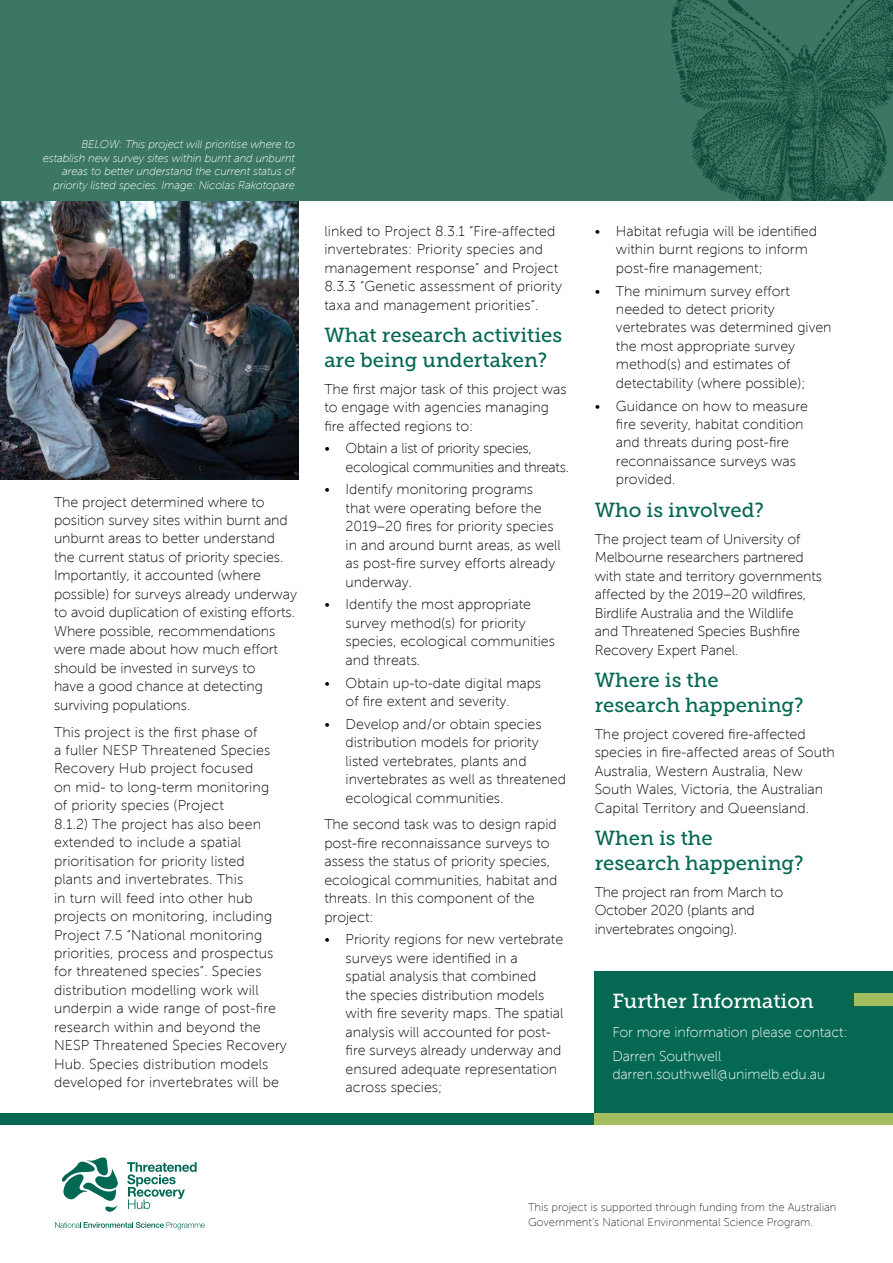
<style>
.page{position:relative;width:893px;height:1263px;background:#fff}
.page>*{position:absolute;margin:0;border:0;box-sizing:border-box;transform-origin:0 0}
.t1{font:20.25px/24.3px "Museo Slab 500";color:#046852}
.t2{font:20.25px "Museo Slab 500";color:#fff}
.t3{font:14.25px/18.5px "Museo Sans 100";color:#000}
.t4{font:14.25px/24.5px "Museo Sans 100";letter-spacing:-.01em;color:#fff}
.t5{font:14.25px/18.5px "Museo Sans 100";letter-spacing:-.02em;color:#000}
.t6{font:italic 11.25px/13.5px "Museo Sans 100";letter-spacing:-.01em;color:#fff;text-align:right}
.t7{font:11.25px/15px "Museo Sans 100";color:#000}
</style>
<div class="page">
<img style="left:0;top:201px;width:298px;height:278px">
<div style="left:0;top:0;width:893px;height:201px;background:#3b7764"></div>
<svg style="left:127px;top:1162px;width:70px;height:47px"></svg>
<svg style="left:61px;top:1157px;width:57px;height:55px"></svg>
<svg style="left:55px;top:1222px;width:150px;height:7px"></svg>
<div style="left:0;top:1114px;width:893px;height:11px;background:#046852"></div>
<div style="left:595px;top:971px;width:298px;height:143px;background:#046852"></div>
<div style="left:595px;top:1114px;width:298px;height:11px;background:#a4be5f"></div>
<div style="left:854px;top:993px;width:39px;height:12px;background:#a4be5f"></div>
<img style="left:670px;top:0;width:223px;height:201px">
<p class="t6" style="left:43px;top:138px;width:254px">BELOW: This project will prioritise where to establish new survey sites within burnt and unburnt areas to better understand the current status of priority listed species. Image: Nicolas Rakotopare</p>
<p class="t3" style="left:54px;top:493px;width:245px">The project determined where to position survey sites within burnt and unburnt areas to better understand the current status of priority species.<br>Importantly, it accounted (where possible) for surveys already underway to avoid duplication of existing efforts.<br>Where possible, recommendations were made about how much effort should be invested in surveys to<br>have a good chance at detecting surviving populations.</p>
<p class="t3" style="left:54px;top:722px;width:234px">This project is the first phase of<br>a fuller NESP Threatened Species Recovery Hub project focused<br>on mid- to long-term monitoring<br>of priority species (Project<br>8.1.2) The project has also been extended to include a spatial prioritisation for priority listed plants and invertebrates. This<br>in turn will feed into other hub projects on monitoring, including Project 7.5 “National monitoring priorities, process and prospectus for threatened species”. Species distribution modelling work will underpin a wide range of post-fire research within and beyond the NESP Threatened Species Recovery Hub. Species distribution models developed for invertebrates will be</p>
<p class="t3" style="left:324px;top:222px;width:239px">linked to Project 8.3.1 “Fire-affected invertebrates: Priority species and management response” and Project 8.3.3 “Genetic assessment of priority taxa and management priorities”.</p>
<h1 class="t1" style="left:324px;top:323px;width:239px">What research activities are being undertaken?</h1>
<p class="t3" style="left:324px;top:380px;width:244px">The first major task of this project was to engage with agencies managing fire affected regions to:</p>
<p class="t5" style="left:346px;top:439px;width:225px;text-indent:-21px">• Obtain a list of priority species, ecological communities and threats.</p>
<p class="t3" style="left:346px;top:480px;width:217px;text-indent:-21px">• Identify monitoring programs that were operating before the<br>2019–20 fires for priority species in and around burnt areas, as well as post-fire survey efforts already underway.</p>
<p class="t3" style="left:346px;top:595px;width:211px;text-indent:-21px">• Identify the most appropriate survey method(s) for priority species, ecological communities and threats.</p>
<p class="t3" style="left:346px;top:673px;width:197px;text-indent:-21px">• Obtain up-to-date digital maps of fire extent and severity.</p>
<p class="t3" style="left:346px;top:715px;width:222px;text-indent:-21px">• Develop and/or obtain species distribution models for priority listed vertebrates, plants and invertebrates as well as threatened ecological communities.</p>
<p class="t3" style="left:324px;top:815px;width:235px">The second task was to design rapid post-fire reconnaissance surveys to assess the status of priority species, ecological communities, habitat and threats. In this component of the project:</p>
<p class="t3" style="left:346px;top:930px;width:219px;text-indent:-21px">• Priority regions for new vertebrate surveys were identified in a<br>spatial analysis that combined<br>the species distribution models with fire severity maps. The spatial analysis will accounted for post&shy;fire surveys already underway and ensured adequate representation across species;</p>
<p class="t3" style="left:616px;top:222px;width:203px;text-indent:-21px">• Habitat refugia will be identified within burnt regions to inform post-fire management;</p>
<p class="t3" style="left:616px;top:282px;width:217px;text-indent:-21px">• The minimum survey effort needed to detect priority vertebrates was determined given the most appropriate survey method(s) and estimates of detectability (where possible);</p>
<p class="t3" style="left:616px;top:397px;width:194px;text-indent:-21px">• Guidance on how to measure fire severity, habitat condition and threats during post-fire reconnaissance surveys was provided.</p>
<h1 class="t1" style="left:595px;top:498px;width:171px">Who is involved?</h1>
<p class="t3" style="left:595px;top:530px;width:229px">The project team of University of Melbourne researchers partnered with state and territory governments affected by the 2019–20 wildfires, Birdlife Australia and the Wildlife<br>and Threatened Species Bushfire Recovery Expert Panel.</p>
<h1 class="t1" style="left:595px;top:668px;width:211px">Where is the research happening?</h1>
<p class="t3" style="left:595px;top:725px;width:242px">The project covered fire-affected species in fire-affected areas of South Australia, Western Australia, New South Wales, Victoria, the Australian Capital Territory and Queensland.</p>
<h1 class="t1" style="left:595px;top:826px;width:211px">When is the<br>research happening?</h1>
<p class="t3" style="left:595px;top:883px;width:190px">The project ran from March to<br>October 2020 (plants and invertebrates ongoing).</p>
<h1 class="t2" style="left:612px;top:990px;width:203px">Further Information</h1>
<p class="t4" style="left:612px;top:1020px;width:237px">For more information please contact:<br>Darren Southwell</p>
<p class="t4" style="left:612px;top:1062px;width:215px">darren.southwell@unimelb.edu.au</p>
<p class="t7" style="left:528px;top:1200px;width:310px">This project is supported through funding from the Australian<br>Government’s National Environmental Science Program.</p>
</div>
